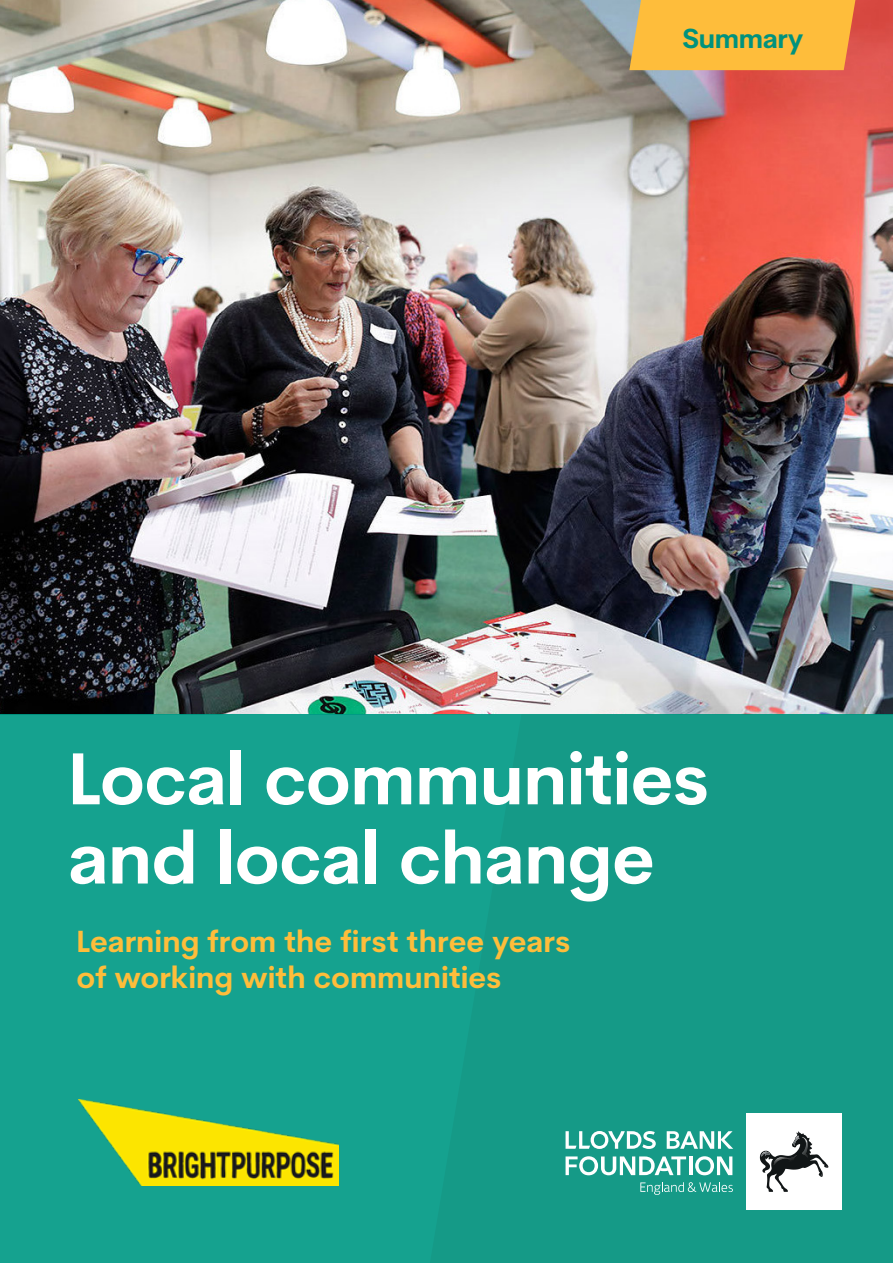
<style>
.page{position:relative;width:893px;height:1263px;background:#fff}
.page>*{position:absolute;margin:0;border:0;box-sizing:border-box;transform-origin:0 0}
.Title_CS_Book_60pt_Green{font:700 72px/79.2px "Cerebri Sans Pro";letter-spacing:-.01em;color:#fff}
.Title_CS_Book_20pt_Green{font:700 30px/36px "Cerebri Sans Pro";color:#febd3b}
.Subhead_CS_18pt_Green{font:700 27px "Cerebri Sans Pro";letter-spacing:-.015em;color:#00927d}
</style>
<div class="page">
<img style="left:0;top:0;width:893px;height:714px">
<div style="left:0;top:714px;width:893px;height:549px;background:#15a28f"></div>
<div style="left:629px;top:0;width:226px;height:70px;background:#febd3b"></div>
<svg style="left:667px;top:1131px;width:66px;height:18px"></svg>
<svg style="left:566px;top:1131px;width:90px;height:18px"></svg>
<hr style="left:689px;top:1156px;width:3px;height:19px;background:#fff">
<svg style="left:695px;top:1156px;width:37px;height:19px"></svg>
<svg style="left:566px;top:1156px;width:120px;height:19px"></svg>
<svg style="left:640px;top:1182px;width:93px;height:13px"></svg>
<div style="left:746px;top:1113px;width:96px;height:97px;background:#fff"></div>
<img style="left:760px;top:1131px;width:40px;height:42px">
<svg style="left:761px;top:1136px;width:49px;height:30px"></svg>
<img style="left:79px;top:1099px;width:259px;height:86px">
<p class="Subhead_CS_18pt_Green" style="left:683px;top:19px;width:122px">Summary</p>
<p class="Title_CS_Book_60pt_Green" style="left:68px;top:735px;width:643px">Local communities and local change</p>
<p class="Title_CS_Book_20pt_Green" style="left:77px;top:921px;width:496px">Learning from the first three years of working with communities</p>
</div>
